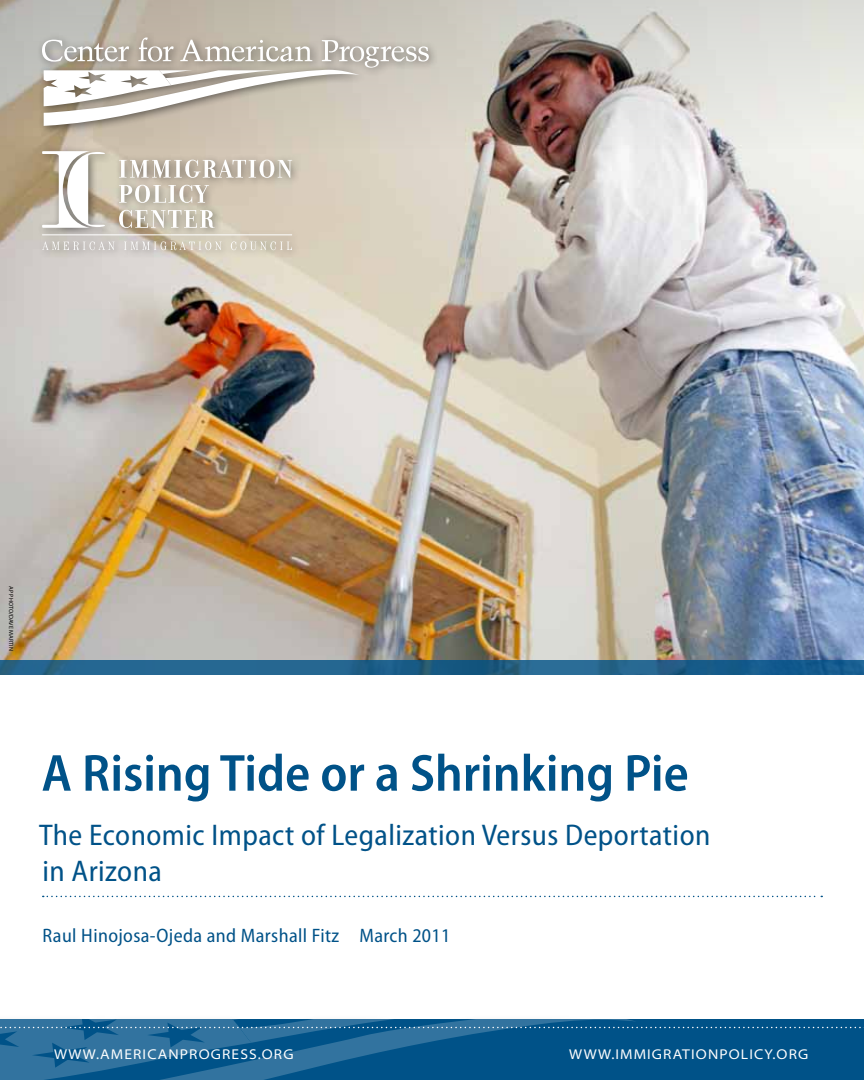
<style>
.page{position:relative;width:864px;height:1080px;background:#fff}
.page>*{position:absolute;margin:0;border:0;box-sizing:border-box;transform-origin:0 0}
.t1{font:600 semi-condensed 52.5px "Myriad Pro";color:#005288}
.t2{font:semi-condensed 30px/36px "Myriad Pro";letter-spacing:.015em;color:#005288}
.t3{font:semi-condensed 19.5px "Myriad Pro";letter-spacing:.02em;color:#005288}
.t4{font:semi-expanded 14.25px "Myriad Pro";letter-spacing:.08em;color:#fff}
.t5{font:6px "Myriad Pro";letter-spacing:.02em;color:#000}
</style>
<div class="page">
<svg style="left:0;top:1019px;width:864px;height:61px;background:#115d90"></svg>
<img style="left:0;top:148px;width:864px;height:512px">
<svg style="left:0;top:660px;width:864px;height:15px;background:#20618b"></svg>
<svg style="left:0;top:0;width:864px;height:148px;background:#c4bdb5"></svg>
<div style="left:36px;top:32px;width:403px;height:104px;background:#000;opacity:.5"></div>
<svg style="left:42px;top:37px;width:387px;height:89px"></svg>
<svg style="left:43px;top:896px;width:779px;height:1px"></svg>
<div style="left:37px;top:146px;width:265px;height:114px;background:#000;opacity:.5"></div>
<svg style="left:42px;top:151px;width:63px;height:77px"></svg>
<svg style="left:119px;top:160px;width:173px;height:18px"></svg>
<svg style="left:119px;top:185px;width:90px;height:18px"></svg>
<svg style="left:119px;top:210px;width:96px;height:18px"></svg>
<svg style="left:42px;top:241px;width:73px;height:9px"></svg>
<svg style="left:124px;top:241px;width:98px;height:9px"></svg>
<svg style="left:231px;top:241px;width:61px;height:9px"></svg>
<hr style="left:42px;top:234px;width:250px;height:1px;background:#fff">
<p class="t5" style="left:14px;top:586px;width:67px;rotate:90deg">AP Photo/Dave Martin</p>
<h1 class="t1" style="left:42px;top:744px;width:649px">A Rising Tide or a Shrinking Pie</h1>
<p class="t2" style="left:39px;top:817px;width:673px">The Economic Impact of Legalization Versus Deportation in Arizona</p>
<p class="t3" style="left:43px;top:925px;width:409px">Raul Hinojosa-Ojeda and Marshall Fitz March 2011</p>
<p class="t4" style="left:54px;top:1047px;width:241px">WWW.AMERICANPROGRESS.ORG</p>
<p class="t4" style="left:569px;top:1047px;width:241px">WWW.IMMIGRATIONPOLICY.ORG</p>
</div>
